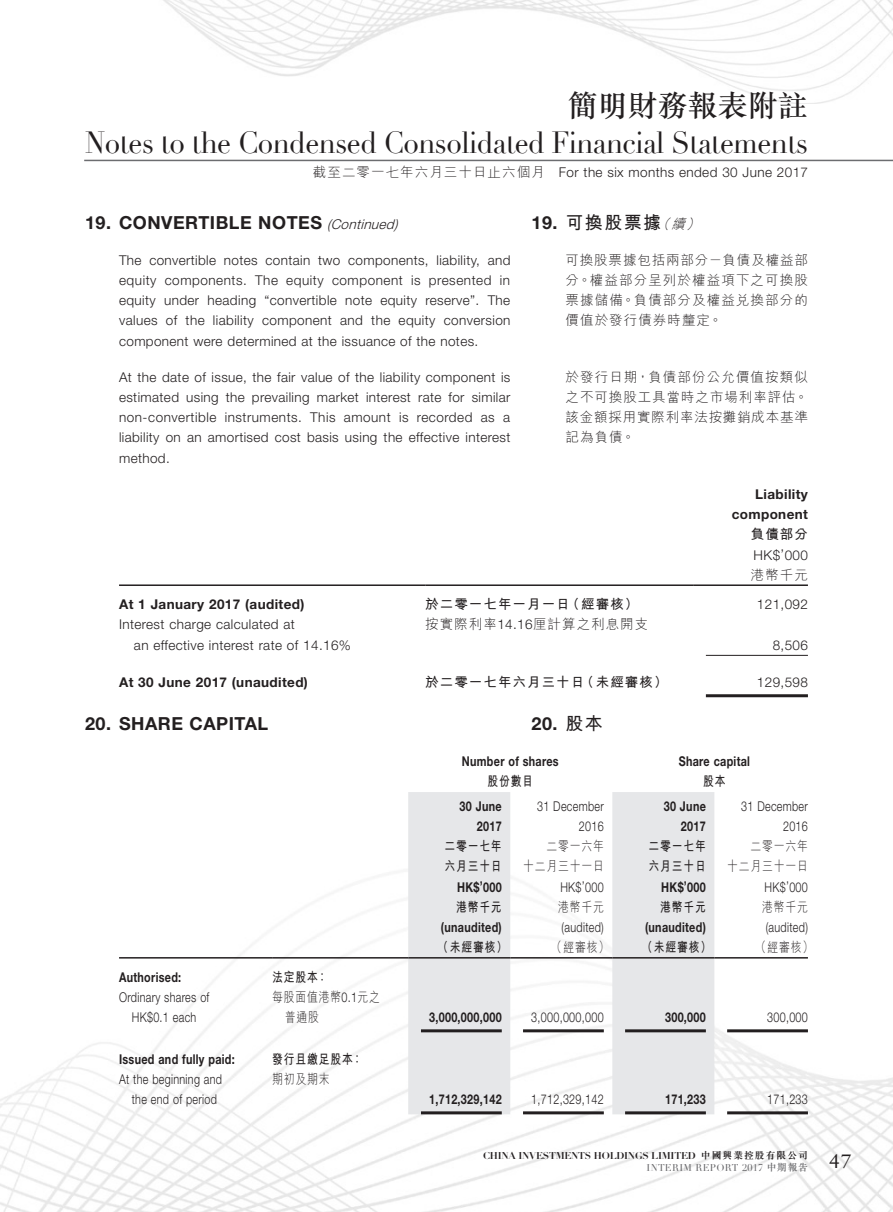
<style>
.page{position:relative;width:893px;height:1212px;background:#fff}
.page>*{position:absolute;margin:0;border:0;box-sizing:border-box;transform-origin:0 0}
.t1{font:30px "Didot";letter-spacing:-.015em;color:#231f20;scale:.93 1}
.t2{font:500 30px "M Sung HK";color:#231f20}
.t3{font:19.5px "Sabon LT Std";color:#231f20}
.Heading_1{font:700 18px "Helvetica Neue LT Std";letter-spacing:.03em;color:#231f20}
.C_Heading_1{font:700 18px "M Hei HK";letter-spacing:.08em;color:#231f20}
.C_Heading_1-2{font:700 18px "Helvetica Neue LT Std";color:#231f20}
.Body_Text{font:300 13.5px/20.2px "Helvetica Neue LT Std";letter-spacing:.03em;color:#231f20;text-align:justify}
.Body_Text-2{font:300 13.5px/20.2px "Helvetica Neue LT Std";letter-spacing:.03em;color:#231f20;text-align:center;scale:.8 1}
.Body_Text-3{font:700 13.5px "Helvetica Neue LT Std";letter-spacing:.03em;color:#231f20;scale:.8 1}
.C_Body_Text{font:300 13.5px/20.2px "M Hei HK";letter-spacing:.08em;color:#231f20;text-align:justify}
.Body_Text-4{font:700 13.5px "Helvetica Neue LT Std";letter-spacing:.03em;color:#231f20}
.Body_Text-5{font:300 13.5px/20.2px "M Hei HK";letter-spacing:.08em;color:#231f20;scale:.8 1}
.Body_Text-6{font:700 13.5px "M Hei HK";letter-spacing:.08em;color:#231f20;scale:.8 1}
.Body_Text-7{font:700 13.5px "M Hei HK";letter-spacing:.08em;color:#231f20}
.Body_Text-8{font:300 13.5px "M Hei HK";letter-spacing:.08em;color:#231f20}
.t4{font:700 9.75px/12px "Didot LT Std";letter-spacing:-.02em;color:#231f20;text-align:right}
.s1{font-family:"M Hei HK"}
.s2{font-weight:300;font-style:italic;font-size:13.5px}
.s3{font-family:"Helvetica Neue LT Std"}
.s4{font-family:"M Sung HK"}
.s5{font-weight:400;color:#636366}
.s6{font-family:"M Sung HK";font-weight:500;color:#636366}
</style>
<div class="page">
<img style="left:163px;top:0;width:730px;height:104px">
<img style="left:0;top:888px;width:893px;height:324px">
<hr style="left:84px;top:160px;width:809px;height:1px;background:#6c6d70">
<hr style="left:119px;top:584px;width:306px;height:2px;background:#231f20">
<hr style="left:425px;top:584px;width:268px;height:2px;background:#231f20">
<hr style="left:693px;top:584px;width:115px;height:2px;background:#231f20">
<hr style="left:706px;top:655px;width:102px;height:1px;background:#231f20">
<hr style="left:706px;top:694px;width:102px;height:3px;background:#231f20">
<svg style="left:408px;top:792px;width:306px;height:322px;fill:#e6e7e9"></svg>
<hr style="left:119px;top:957px;width:153px;height:1px;background:#231f20">
<hr style="left:272px;top:957px;width:136px;height:1px;background:#231f20">
<hr style="left:408px;top:957px;width:102px;height:1px;background:#231f20">
<hr style="left:510px;top:957px;width:102px;height:1px;background:#231f20">
<hr style="left:612px;top:957px;width:102px;height:1px;background:#231f20">
<hr style="left:714px;top:957px;width:94px;height:1px;background:#231f20">
<hr style="left:421px;top:1029px;width:81px;height:3px;background:#231f20">
<hr style="left:523px;top:1029px;width:81px;height:3px;background:#231f20">
<hr style="left:625px;top:1029px;width:81px;height:3px;background:#231f20">
<hr style="left:727px;top:1029px;width:81px;height:3px;background:#231f20">
<hr style="left:421px;top:1111px;width:81px;height:3px;background:#231f20">
<hr style="left:523px;top:1111px;width:81px;height:3px;background:#231f20">
<hr style="left:625px;top:1111px;width:81px;height:3px;background:#231f20">
<hr style="left:727px;top:1111px;width:81px;height:3px;background:#231f20">
<h1 class="t2" style="left:568px;top:85px;width:241px">簡明財務報表附註</h1>
<h1 class="t1" style="left:85px;top:124px;width:779px">Notes to the Condensed Consolidated Financial Statements</h1>
<p class="Body_Text" style="left:313px;top:161px;width:497px"><span class="s1">截至二零一七年六月三十日止六個月</span> For the six months ended 30 June 2017</p>
<p class="Heading_1" style="left:85px;top:211px;width:318px">19. CONVERTIBLE NOTES <span class="s2">(Continued)</span></p>
<p class="Body_Text" style="left:119px;top:249px;width:393px">The convertible notes contain two components, liability, and equity components. The equity component is presented in equity under heading “convertible note equity reserve”. The values of the liability component and the equity conversion component were determined at the issuance of the notes.</p>
<p class="Body_Text" style="left:119px;top:366px;width:393px">At the date of issue, the fair value of the liability component is estimated using the prevailing market interest rate for similar non-convertible instruments. This amount is recorded as a liability on an amortised cost basis using the effective interest method.</p>
<p class="C_Heading_1" style="left:531px;top:209px;width:173px"><span class="s3">19.</span> 可換股票據<span class="s2">（續）</span></p>
<p class="C_Body_Text" style="left:566px;top:249px;width:244px">可換股票據包括兩部分－負債及權益部分。權益部分呈列於權益項下之可換股票據儲備。負債部分及權益兌換部分的價值於發行債券時釐定。</p>
<p class="C_Body_Text" style="left:566px;top:366px;width:244px">於發行日期，負債部份公允價值按類似之不可換股工具當時之市場利率評估。該金額採用實際利率法按攤銷成本基準記為負債。</p>
<p class="Body_Text-4" style="left:755px;top:486px;width:54px">Liability</p>
<p class="Body_Text-4" style="left:732px;top:506px;width:78px">component</p>
<p class="Body_Text-7" style="left:751px;top:524px;width:59px">負債部分</p>
<p class="Body_Text" style="left:754px;top:544px;width:56px">HK$’000</p>
<p class="Body_Text-8" style="left:751px;top:568px;width:59px">港幣千元</p>
<p class="Body_Text-4" style="left:119px;top:596px;width:187px">At 1 January 2017 (audited)</p>
<p class="Body_Text-7" style="left:425px;top:594px;width:215px">於二零一七年一月一日（經審核）</p>
<p class="Body_Text" style="left:757px;top:594px;width:53px">121,092</p>
<p class="Body_Text" style="left:134px;top:614px;width:218px;text-indent:-15px">Interest charge calculated at<br>an effective interest rate of 14.16%</p>
<p class="Body_Text-8" style="left:425px;top:617px;width:225px">按實際利率<span class="s3">14.16</span>厘計算之利息開支</p>
<p class="Body_Text" style="left:773px;top:634px;width:37px">8,506</p>
<p class="Body_Text-4" style="left:119px;top:674px;width:190px">At 30 June 2017 (unaudited)</p>
<p class="Body_Text-7" style="left:425px;top:672px;width:244px">於二零一七年六月三十日（未經審核）</p>
<p class="Body_Text" style="left:757px;top:672px;width:53px">129,598</p>
<p class="Heading_1" style="left:85px;top:712px;width:185px">20. SHARE CAPITAL</p>
<p class="Body_Text-3" style="left:462px;top:753px;width:123px">Number of shares</p>
<p class="Body_Text-3" style="left:679px;top:753px;width:91px">Share capital</p>
<p class="Body_Text-6" style="left:487px;top:771px;width:59px">股份數目</p>
<p class="Body_Text-6" style="left:703px;top:771px;width:30px">股本</p>
<p class="Body_Text-3" style="left:460px;top:797px;width:54px">30 June</p>
<p class="Body_Text-2" style="left:537px;top:795px;width:85px">31 December</p>
<p class="Body_Text-3" style="left:664px;top:797px;width:54px">30 June</p>
<p class="Body_Text-2" style="left:741px;top:795px;width:85px">31 December</p>
<p class="Body_Text-3" style="left:477px;top:818px;width:33px">2017</p>
<p class="Body_Text-2" style="left:579px;top:816px;width:33px">2016</p>
<p class="Body_Text-3" style="left:681px;top:818px;width:33px">2017</p>
<p class="Body_Text-2" style="left:783px;top:816px;width:33px">2016</p>
<p class="Body_Text-6" style="left:444px;top:836px;width:73px">二零一七年</p>
<p class="Body_Text-6" style="left:444px;top:856px;width:73px">六月三十日</p>
<p class="C_Heading_1-2" style="left:531px;top:712px;width:73px">20. <span class="s1">股本</span></p>
<p class="Body_Text-5" style="left:546px;top:836px;width:73px">二零一六年</p>
<p class="Body_Text-5" style="left:523px;top:856px;width:102px">十二月三十一日</p>
<p class="Body_Text-5" style="left:751px;top:836px;width:73px">二零一六年</p>
<p class="Body_Text-5" style="left:727px;top:856px;width:102px">十二月三十一日</p>
<p class="Body_Text-6" style="left:648px;top:836px;width:73px">二零一七年</p>
<p class="Body_Text-6" style="left:648px;top:856px;width:73px">六月三十日</p>
<p class="Body_Text-3" style="left:119px;top:968px;width:79px">Authorised:</p>
<p class="Body_Text-6" style="left:272px;top:967px;width:71px">法定股本：</p>
<p class="Body_Text-2" style="left:119px;top:987px;width:114px">Ordinary shares of<br>HK$0.1 each</p>
<p class="Body_Text-5" style="left:285px;top:986px;width:120px;text-indent:-13px">每股面值港幣<span class="s3">0.1</span>元之普通股</p>
<p class="Body_Text-3" style="left:119px;top:1050px;width:146px">Issued and fully paid:</p>
<p class="Body_Text-6" style="left:272px;top:1049px;width:115px">發行且繳足股本：</p>
<p class="Body_Text-2" style="left:119px;top:1069px;width:130px">At the beginning and the end of period</p>
<p class="Body_Text-5" style="left:272px;top:1068px;width:73px">期初及期末</p>
<p class="Body_Text-3" style="left:457px;top:878px;width:57px">HK$’000</p>
<p class="Body_Text-2" style="left:560px;top:876px;width:56px">HK$’000</p>
<p class="Body_Text-3" style="left:661px;top:878px;width:57px">HK$’000</p>
<p class="Body_Text-2" style="left:764px;top:876px;width:56px">HK$’000</p>
<p class="Body_Text-6" style="left:456px;top:897px;width:59px">港幣千元</p>
<p class="Body_Text-5" style="left:558px;top:896px;width:59px">港幣千元</p>
<p class="Body_Text-6" style="left:660px;top:897px;width:59px">港幣千元</p>
<p class="Body_Text-5" style="left:762px;top:896px;width:59px">港幣千元</p>
<p class="Body_Text-3" style="left:441px;top:919px;width:78px">(unaudited)</p>
<p class="Body_Text-2" style="left:562px;top:917px;width:54px">(audited)</p>
<p class="Body_Text-3" style="left:645px;top:919px;width:78px">(unaudited)</p>
<p class="Body_Text-2" style="left:766px;top:917px;width:54px">(audited)</p>
<p class="Body_Text-6" style="left:438px;top:937px;width:88px">（未經審核）</p>
<p class="Body_Text-5" style="left:551px;top:937px;width:74px">（經審核）</p>
<p class="Body_Text-6" style="left:642px;top:937px;width:88px">（未經審核）</p>
<p class="Body_Text-5" style="left:755px;top:937px;width:74px">（經審核）</p>
<p class="Body_Text-3" style="left:429px;top:1009px;width:92px">3,000,000,000</p>
<p class="Body_Text-2" style="left:531px;top:1007px;width:92px">3,000,000,000</p>
<p class="Body_Text-3" style="left:665px;top:1009px;width:53px">300,000</p>
<p class="Body_Text-2" style="left:767px;top:1007px;width:53px">300,000</p>
<p class="Body_Text-3" style="left:429px;top:1091px;width:92px">1,712,329,142</p>
<p class="Body_Text-2" style="left:531px;top:1089px;width:92px">1,712,329,142</p>
<p class="Body_Text-3" style="left:665px;top:1091px;width:53px">171,233</p>
<p class="Body_Text-2" style="left:767px;top:1089px;width:53px">171,233</p>
<p class="t4" style="left:483px;top:1149px;width:326px">CHINA INVESTMENTS HOLDINGS LIMITED <span class="s4">中國興業控股有限公司<br></span><span class="s5">INTERIM REPORT 2017</span> <span class="s6">中期報告</span></p>
<h2 class="t3" style="left:829px;top:1150px;width:24px">47</h2>
</div>
